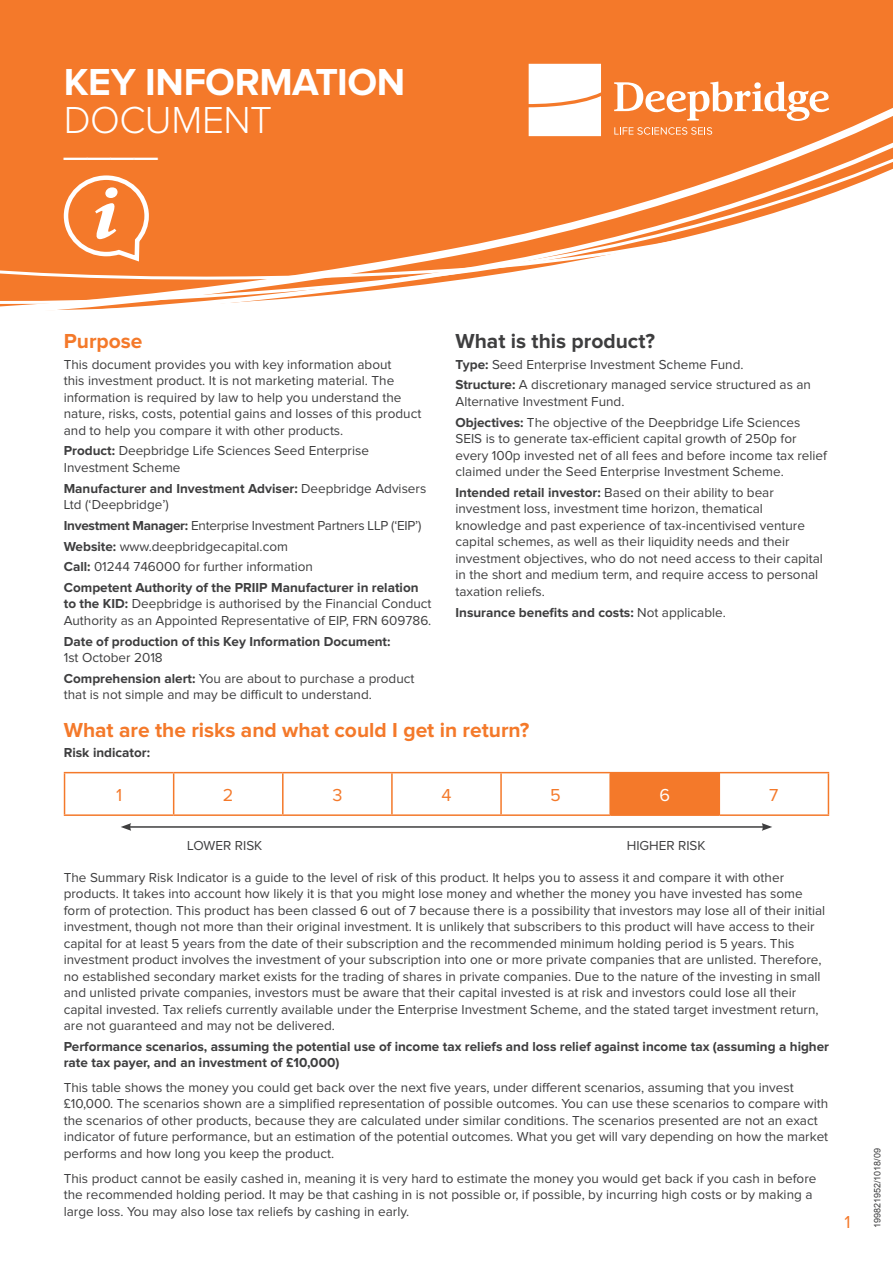
<style>
.page{position:relative;width:893px;height:1263px;background:#f4792a}
.page>*{position:absolute;margin:0;border:0;box-sizing:border-box;transform-origin:0 0}
.t1{font:42px "Proxima Nova";color:#fff}
.t2{font:700 39px "Proxima Nova";letter-spacing:-.01em;color:#fff}
.t3{font:300 39px "Proxima Nova";letter-spacing:-.015em;color:#fff}
.t4{font:700 21px "Proxima Nova";color:#f4792a}
.t5{font:700 21px "Proxima Nova";color:#3e3e3f}
.t6{font:18px "Proxima Nova";color:#f4792a}
.t7{font:18px "Proxima Nova";color:#fff}
.t8{font:13.5px/16.5px "Proxima Nova";color:#3e3e3f}
.t9{font:700 13.5px/16.2px "Proxima Nova";color:#3e3e3f}
.t10{font:13.5px "Proxima Nova";letter-spacing:-.02em;color:#3e3e3f}
.t11{font:9px "Arial";color:#3e3e3f}
.s1{font-weight:700}
.s2{font-weight:400}
</style>
<div class="page">
<div style="left:0;top:331px;width:893px;height:932px;background:#fff"></div>
<svg style="left:0;top:121px;width:893px;height:210px"></svg>
<div style="left:529px;top:64px;width:72px;height:72px;background:#fff"></div>
<svg style="left:614px;top:81px;width:215px;height:40px"></svg>
<svg style="left:614px;top:127px;width:98px;height:8px"></svg>
<svg style="left:62px;top:173px;width:89px;height:92px"></svg>
<div style="left:610px;top:773px;width:109px;height:42px;background:#f4792a"></div>
<hr style="left:64px;top:773px;width:1px;height:41px;background:#f4792a">
<hr style="left:64px;top:772px;width:110px;height:1px;background:#f4792a">
<hr style="left:173px;top:773px;width:1px;height:41px;background:#f4792a">
<hr style="left:174px;top:772px;width:109px;height:1px;background:#f4792a">
<hr style="left:283px;top:772px;width:109px;height:1px;background:#f4792a">
<hr style="left:392px;top:772px;width:109px;height:1px;background:#f4792a">
<hr style="left:282px;top:773px;width:2px;height:41px;background:#f4792a">
<hr style="left:391px;top:773px;width:2px;height:41px;background:#f4792a">
<hr style="left:500px;top:773px;width:2px;height:41px;background:#f4792a">
<hr style="left:501px;top:772px;width:109px;height:1px;background:#f4792a">
<hr style="left:609px;top:773px;width:2px;height:41px;background:#f4792a">
<hr style="left:610px;top:772px;width:109px;height:1px;background:#f4792a">
<hr style="left:719px;top:773px;width:1px;height:41px;background:#f4792a">
<hr style="left:719px;top:772px;width:110px;height:1px;background:#f4792a">
<hr style="left:828px;top:773px;width:1px;height:41px;background:#f4792a">
<hr style="left:64px;top:814px;width:110px;height:2px;background:#f4792a">
<hr style="left:174px;top:814px;width:109px;height:2px;background:#f4792a">
<hr style="left:283px;top:814px;width:109px;height:2px;background:#f4792a">
<hr style="left:392px;top:814px;width:109px;height:2px;background:#f4792a">
<hr style="left:501px;top:814px;width:109px;height:2px;background:#f4792a">
<hr style="left:610px;top:814px;width:109px;height:2px;background:#f4792a">
<hr style="left:719px;top:814px;width:110px;height:2px;background:#f4792a">
<hr style="left:129px;top:826px;width:635px;height:2px;background:#3e3e3f">
<svg style="left:121px;top:823px;width:10px;height:8px"></svg>
<svg style="left:762px;top:823px;width:10px;height:8px"></svg>
<h2 class="t2" style="left:64px;top:59px;width:343px">KEY INFORMATION</h2>
<h2 class="t3" style="left:64px;top:98px;width:210px">DOCUMENT</h2>
<h1 class="t1" style="left:64px;top:118px;width:95px">____</h1>
<p class="t4" style="left:64px;top:329px;width:80px">Purpose</p>
<p class="t8" style="left:64px;top:356px;width:359px">This document provides you with key information about<br>this investment product. It is not marketing material. The information is required by law to help you understand the nature, risks, costs, potential gains and losses of this product and to help you compare it with other products.</p>
<p class="t8" style="left:64px;top:443px;width:307px"><span class="s1">Product:</span> Deepbridge Life Sciences Seed Enterprise<br>Investment Scheme</p>
<p class="t8" style="left:64px;top:480px;width:364px"><span class="s1">Manufacturer and Investment Adviser:</span> Deepbridge Advisers<br>Ltd (‘Deepbridge’)</p>
<p class="t10" style="left:64px;top:518px;width:359px"><span class="s1">Investment Manager:</span> Enterprise Investment Partners LLP (‘EIP’)</p>
<p class="t8" style="left:64px;top:538px;width:226px"><span class="s1">Website:</span> www.deepbridgecapital.com</p>
<p class="t8" style="left:64px;top:559px;width:251px"><span class="s1">Call:</span> 01244 746000 for further information</p>
<p class="t8" style="left:64px;top:579px;width:369px"><span class="s1">Competent Authority of the PRIIP Manufacturer in relation to the KID:</span> Deepbridge is authorised by the Financial Conduct<br>Authority as an Appointed Representative of EIP, FRN 609786.</p>
<p class="t9" style="left:64px;top:633px;width:328px">Date of production of this Key Information Document:<br><span class="s2">1st October 2018</span></p>
<p class="t8" style="left:64px;top:670px;width:352px"><span class="s1">Comprehension alert:</span> You are about to purchase a product that is not simple and may be difficult to understand.</p>
<p class="t5" style="left:455px;top:329px;width:201px">What is this product?</p>
<p class="t8" style="left:455px;top:356px;width:290px"><span class="s1">Type:</span> Seed Enterprise Investment Scheme Fund.</p>
<p class="t8" style="left:455px;top:377px;width:357px"><span class="s1">Structure:</span> A discretionary managed service structured as an<br>Alternative Investment Fund.</p>
<p class="t8" style="left:455px;top:414px;width:373px"><span class="s1">Objectives:</span> The objective of the Deepbridge Life Sciences SEIS is to generate tax-efficient capital growth of 250p for every 100p invested net of all fees and before income tax relief claimed under the Seed Enterprise Investment Scheme.</p>
<p class="t8" style="left:455px;top:484px;width:369px"><span class="s1">Intended retail investor:</span> Based on their ability to bear investment loss, investment time horizon, thematical knowledge and past experience of tax-incentivised venture capital schemes, as well as their liquidity needs and their investment objectives, who do not need access to their capital in the short and medium term, and require access to personal taxation reliefs.</p>
<p class="t9" style="left:455px;top:604px;width:272px">Insurance benefits and costs: <span class="s2">Not applicable.</span></p>
<p class="t4" style="left:64px;top:718px;width:467px">What are the risks and what could I get in return?</p>
<p class="t9" style="left:64px;top:745px;width:88px">Risk indicator:</p>
<p class="t6" style="left:116px;top:785px;width:8px">1</p>
<p class="t6" style="left:223px;top:785px;width:12px">2</p>
<p class="t6" style="left:332px;top:785px;width:12px">3</p>
<p class="t6" style="left:441px;top:785px;width:12px">4</p>
<p class="t6" style="left:550px;top:785px;width:12px">5</p>
<p class="t7" style="left:659px;top:785px;width:12px">6</p>
<p class="t6" style="left:769px;top:785px;width:11px">7</p>
<p class="t8" style="left:187px;top:838px;width:77px">LOWER RISK</p>
<p class="t8" style="left:627px;top:838px;width:80px">HIGHER RISK</p>
<p class="t8" style="left:64px;top:869px;width:763px">The Summary Risk Indicator is a guide to the level of risk of this product. It helps you to assess it and compare it with other products. It takes into account how likely it is that you might lose money and whether the money you have invested has some form of protection. This product has been classed 6 out of 7 because there is a possibility that investors may lose all of their initial investment, though not more than their original investment. It is unlikely that subscribers to this product will have access to their capital for at least 5 years from the date of their subscription and the recommended minimum holding period is 5 years. This investment product involves the investment of your subscription into one or more private companies that are unlisted. Therefore, no established secondary market exists for the trading of shares in private companies. Due to the nature of the investing in small and unlisted private companies, investors must be aware that their capital invested is at risk and investors could lose all their capital invested. Tax reliefs currently available under the Enterprise Investment Scheme, and the stated target investment return, are not guaranteed and may not be delivered.</p>
<p class="t9" style="left:64px;top:1038px;width:767px">Performance scenarios, assuming the potential use of income tax reliefs and loss relief against income tax (assuming a higher rate tax payer, and an investment of £10,000)</p>
<p class="t8" style="left:64px;top:1079px;width:766px">This table shows the money you could get back over the next five years, under different scenarios, assuming that you invest £10,000. The scenarios shown are a simplified representation of possible outcomes. You can use these scenarios to compare with the scenarios of other products, because they are calculated under similar conditions. The scenarios presented are not an exact indicator of future performance, but an estimation of the potential outcomes. What you get will vary depending on how the market performs and how long you keep the product.</p>
<p class="t8" style="left:64px;top:1170px;width:754px">This product cannot be easily cashed in, meaning it is very hard to estimate the money you would get back if you cash in before the recommended holding period. It may be that cashing in is not possible or, if possible, by incurring high costs or by making a large loss. You may also lose tax reliefs by cashing in early.</p>
<p class="t6" style="left:844px;top:1212px;width:8px">1</p>
<p class="t11" style="left:871px;top:1228px;width:82px;rotate:-90deg">199821952/1018/09</p>
</div>
